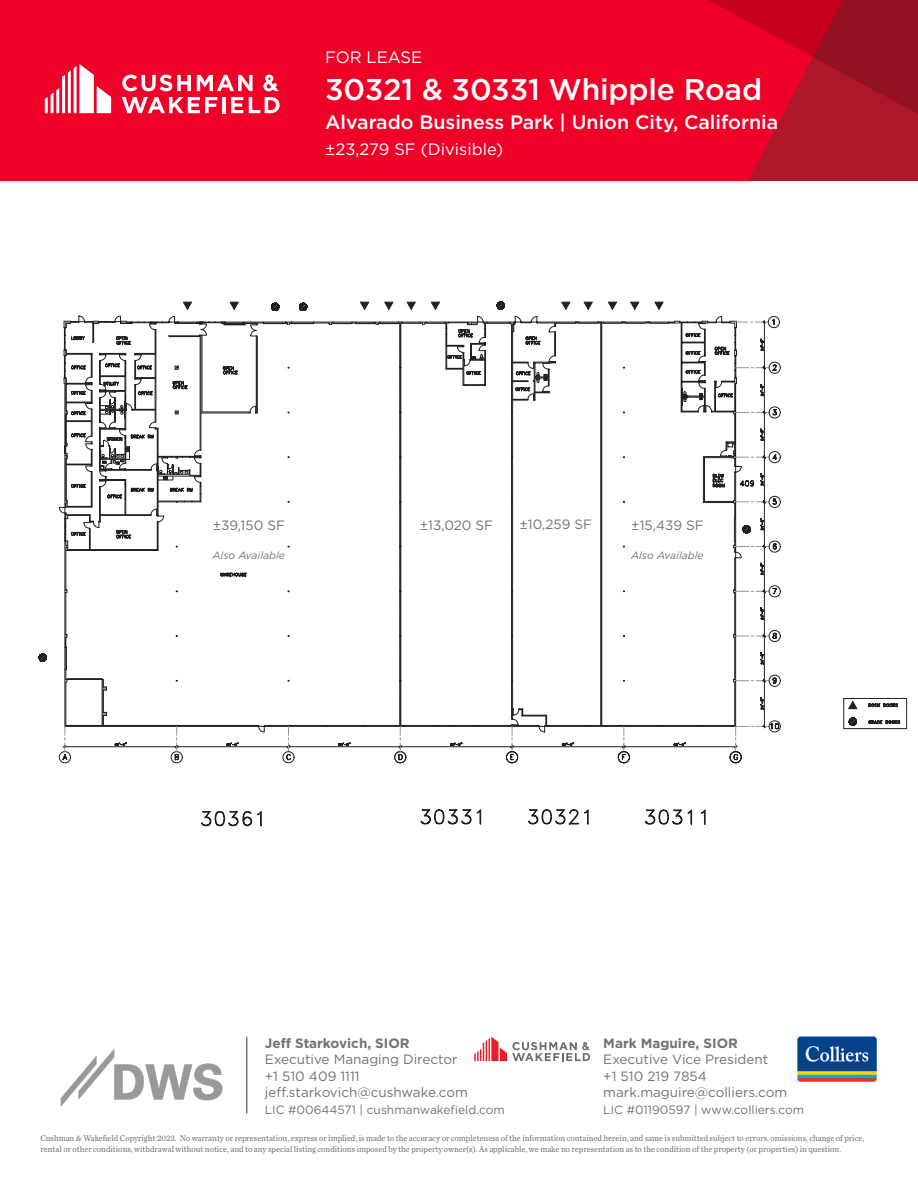
<style>
.page{position:relative;width:918px;height:1188px;background:#fff}
.page>*{position:absolute;margin:0;border:0;box-sizing:border-box;transform-origin:0 0}
.t1{font:500 30px "Gotham";letter-spacing:-.005em;color:#fff}
.t2{font:500 19.5px "Gotham";color:#fff}
.t3{font:16.5px "Gotham";color:#fff}
.Body_Text{font:13.5px/16.5px "Gotham";color:#717271}
.t4{font:700 13.5px "Gotham";color:#717271}
.t5{font:12px "Gotham";color:#717271}
.Body_Text-2{font:italic 10.5px "Gotham";color:#717271}
.t6{font:8.7px/10.4px "Chronicle Text G2";color:#717271;scale:.95 1}
</style>
<div class="page">
<hr style="left:246px;top:1037px;width:1px;height:76px;background:#717271">
<img style="left:796px;top:1035px;width:82px;height:47px">
<img style="left:60px;top:1049px;width:188px;height:59px">
<svg style="left:474px;top:1037px;width:116px;height:24px"></svg>
<svg style="left:843px;top:698px;width:64px;height:32px"></svg>
<svg style="left:769px;top:316px;width:12px;height:417px"></svg>
<svg style="left:59px;top:301px;width:710px;height:463px"></svg>
<svg style="left:393px;top:719px;width:363px;height:106px"></svg>
<div style="left:430px;top:543px;width:59px;height:46px;background:#fff"></div>
<div style="left:533px;top:543px;width:58px;height:46px;background:#fff"></div>
<div style="left:647px;top:554px;width:58px;height:47px;background:#fff"></div>
<div style="left:0;top:0;width:918px;height:181px;background:#ef0027"></div>
<svg style="left:709px;top:0;width:209px;height:181px"></svg>
<svg style="left:45px;top:64px;width:66px;height:49px"></svg>
<hr style="left:222px;top:97px;width:4px;height:16px;background:#fff">
<svg style="left:231px;top:97px;width:12px;height:16px"></svg>
<svg style="left:249px;top:97px;width:31px;height:16px"></svg>
<svg style="left:122px;top:75px;width:69px;height:16px"></svg>
<svg style="left:197px;top:75px;width:56px;height:16px"></svg>
<svg style="left:122px;top:97px;width:95px;height:16px"></svg>
<svg style="left:263px;top:75px;width:16px;height:16px"></svg>
<h3 class="t3" style="left:325px;top:47px;width:99px">FOR LEASE</h3>
<h1 class="t1" style="left:325px;top:70px;width:438px">30321 &amp; 30331 Whipple Road</h1>
<h2 class="t2" style="left:325px;top:109px;width:455px">Alvarado Business Park | Union City, California</h2>
<h3 class="t3" style="left:325px;top:139px;width:180px">±23,279 SF (Divisible)</h3>
<p class="Body_Text" style="left:213px;top:517px;width:74px">±39,150 SF</p>
<p class="Body_Text-2" style="left:213px;top:549px;width:74px">Also Available</p>
<p class="Body_Text" style="left:420px;top:517px;width:75px">±13,020 SF</p>
<p class="Body_Text" style="left:519px;top:516px;width:74px">±10,259 SF</p>
<p class="Body_Text" style="left:631px;top:517px;width:74px">±15,439 SF</p>
<p class="Body_Text-2" style="left:631px;top:549px;width:74px">Also Available</p>
<h3 class="t4" style="left:265px;top:1034px;width:146px">Jeff Starkovich, SIOR</h3>
<h3 class="Body_Text" style="left:265px;top:1051px;width:205px">Executive Managing Director +1 510 409 1111 jeff.starkovich@cushwake.com</h3>
<h3 class="t5" style="left:265px;top:1102px;width:242px">LIC #00644571 | cushmanwakefield.com</h3>
<h3 class="t4" style="left:603px;top:1034px;width:136px">Mark Maguire, SIOR</h3>
<h3 class="Body_Text" style="left:603px;top:1051px;width:186px">Executive Vice President<br>+1 510 219 7854 mark.maguire@colliers.com</h3>
<h3 class="t5" style="left:603px;top:1102px;width:202px">LIC #01190597 | www.colliers.com</h3>
<p class="t6" style="left:40px;top:1133px;width:869px">Cushman &amp; Wakefield Copyright 2023. No warranty or representation, express or implied, is made to the accuracy or completeness of the information contained herein, and same is submitted subject to errors, omissions, change of price, rental or other conditions, withdrawal without notice, and to any special listing conditions imposed by the property owner(s). As applicable, we make no representation as to the condition of the property (or properties) in question.</p>
</div>
